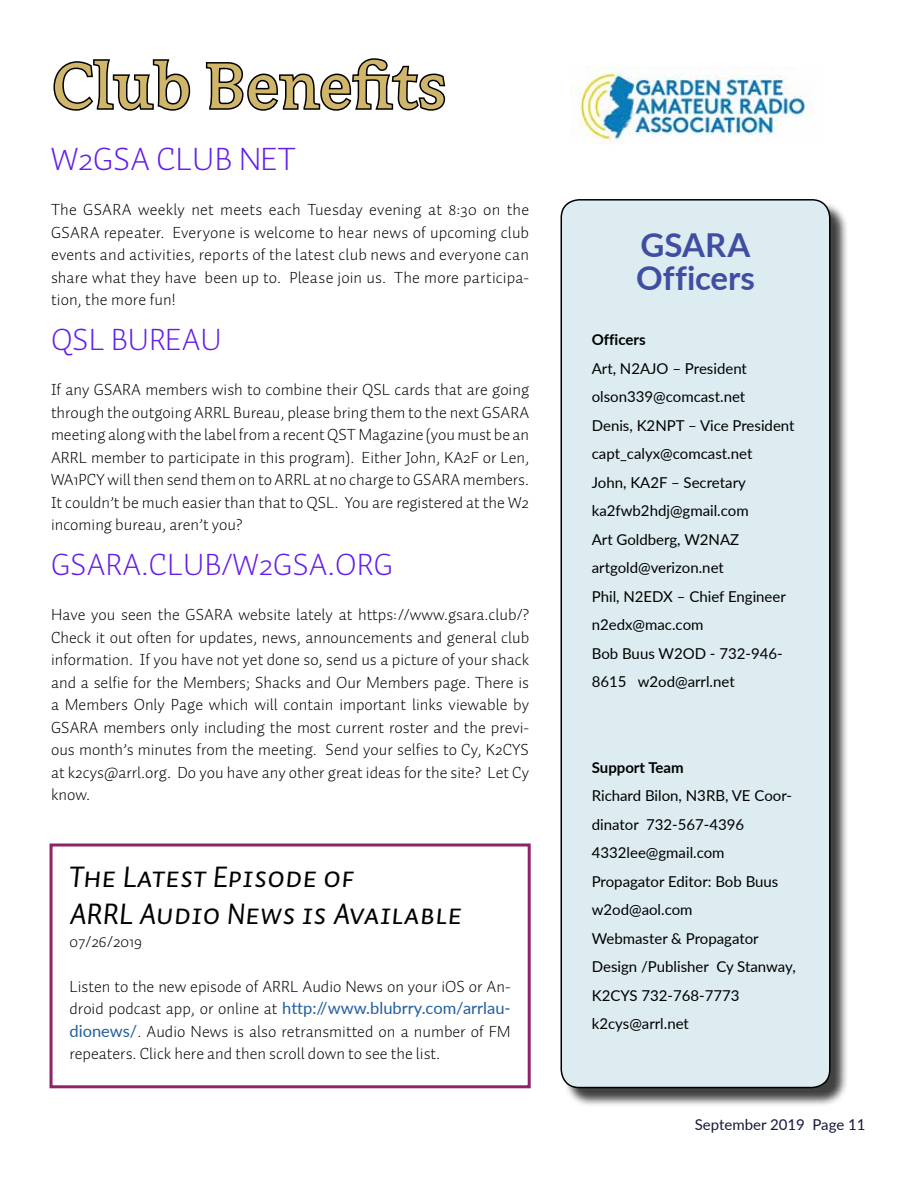
<style>
.page{position:relative;width:918px;height:1188px;background:#fff}
.page>*{position:absolute;margin:0;border:0;box-sizing:border-box;transform-origin:0 0}
.t1{font:72px "Avance Pro";color:#cfb66b}
.t2{font:700 33px/33px "Lato";color:#404ea1}
.t3{font:300 33px "Auto Pro";color:#631fe8}
.t4{font:300 31.5px "Auto Pro";color:#631fe8}
.t5{font:30px/37.5px "Auto Pro Regular Italic Small Caps";color:#000}
.t6{font:300 16.5px/22.5px "Auto Pro";color:#000;text-align:justify}
.t7{font:16.5px "Lato";color:#215e9e}
.t8{font:15px/28.5px "Lato";color:#000}
.t9{font:700 15px "Lato";color:#000}
.t10{font:15px "Lato";color:#15183a}
.s1{font-family:"Auto Pro";font-weight:300;color:#000}
.s2{font-family:"Lato";font-weight:400;color:#215e9e}
</style>
<div class="page">
<div style="left:563px;top:201px;width:286px;height:906px;background:#000;opacity:.75"></div>
<div style="left:561px;top:200px;width:269px;height:888px;background:#dcecf1;border-radius:18px"></div>
<div style="left:561px;top:199px;width:270px;height:889px;border:2px solid #000;border-radius:18px"></div>
<img style="left:570px;top:67px;width:243px;height:77px">
<svg style="left:53px;top:59px;width:138px;height:52px"></svg>
<svg style="left:205px;top:58px;width:241px;height:53px"></svg>
<div style="left:50px;top:844px;width:481px;height:244px;border:3px solid #902267"></div>
<h1 class="t1" style="left:51px;top:47px;width:397px">Club Benefits</h1>
<h2 class="t3" style="left:51px;top:137px;width:246px">W2GSA CLUB NET</h2>
<p class="t6" style="left:51px;top:198px;width:480px">The GSARA weekly net meets each Tuesday evening at 8:30 on the GSARA repeater. Everyone is welcome to hear news of upcoming club events and activities, reports of the latest club news and everyone can share what they have been up to. Please join us. The more participa&shy;tion, the more fun!</p>
<h3 class="t4" style="left:51px;top:318px;width:172px">QSL BUREAU</h3>
<p class="t6" style="left:51px;top:378px;width:480px">If any GSARA members wish to combine their QSL cards that are going through the outgoing ARRL Bureau, please bring them to the next GSARA meeting along with the label from a recent QST Magazine (you must be an ARRL member to participate in this program). Either John, KA2F or Len, WA1PCY will then send them on to ARRL at no charge to GSARA members.<br>It couldn’t be much easier than that to QSL. You are registered at the W2 incoming bureau, aren’t you?</p>
<h3 class="t4" style="left:51px;top:543px;width:344px">GSARA.CLUB/W2GSA.ORG</h3>
<p class="t6" style="left:51px;top:603px;width:480px">Have you seen the GSARA website lately at https://www.gsara.club/?<br>Check it out often for updates, news, announcements and general club information. If you have not yet done so, send us a picture of your shack and a selfie for the Members; Shacks and Our Members page. There is a Members Only Page which will contain important links viewable by GSARA members only including the most current roster and the previ&shy;ous month’s minutes from the meeting. Send your selfies to Cy, K2CYS at k2cys@arrl.org. Do you have any other great ideas for the site? Let Cy know.</p>
<h3 class="t5" style="left:70px;top:857px;width:394px">The Latest Episode of<br>ARRL Audio News is Available</h3>
<p class="t6" style="left:70px;top:930px;width:74px">07/26/2019</p>
<p class="t6" style="left:70px;top:975px;width:443px">Listen to the new episode of ARRL Audio News on your iOS or An-</p>
<p class="t7" style="left:70px;top:996px;width:443px"><span class="s1">droid podcast app, or online at</span> http://www.blubrry.com/arrlau-</p>
<p class="t6" style="left:70px;top:1020px;width:443px"><span class="s2">dionews/</span>. Audio News is also retransmitted on a number of FM repeaters. Click here and then scroll down to see the list.</p>
<h2 class="t2" style="left:636px;top:227px;width:120px">GSARA<br>Officers</h2>
<p class="t9" style="left:592px;top:329px;width:55px">Officers</p>
<p class="t8" style="left:592px;top:354px;width:204px">Art, N2AJO – President olson339@comcast.net<br>Denis, K2NPT – Vice President capt_calyx@comcast.net<br>John, KA2F – Secretary ka2fwb2hdj@gmail.com<br>Art Goldberg, W2NAZ artgold@verizon.net<br>Phil, N2EDX – Chief Engineer n2edx@mac.com<br>Bob Buus W2OD - 732-946-<br>8615 w2od@arrl.net</p>
<p class="t9" style="left:592px;top:756px;width:93px">Support Team</p>
<p class="t8" style="left:592px;top:781px;width:206px">Richard Bilon, N3RB, VE Coor&shy;dinator 732-567-4396<br>4332lee@gmail.com<br>Propagator Editor: Bob Buus w2od@aol.com<br>Webmaster &amp; Propagator<br>Design /Publisher Cy Stanway,<br>K2CYS 732-768-7773 k2cys@arrl.net</p>
<p class="t10" style="left:695px;top:1114px;width:172px">September 2019 Page 11</p>
</div>
